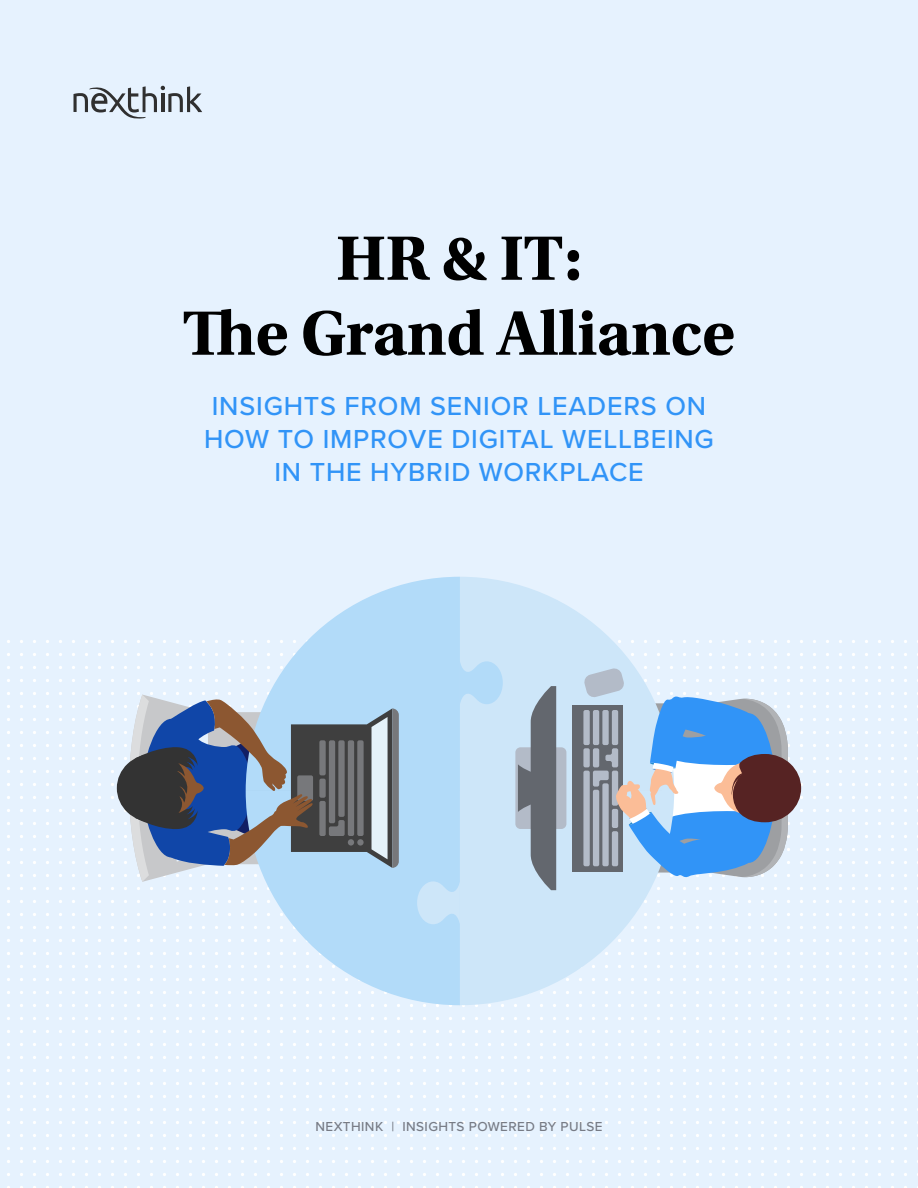
<style>
.page{position:relative;width:918px;height:1188px;background:#e6f2fe}
.page>*{position:absolute;margin:0;border:0;box-sizing:border-box;transform-origin:0 0}
.t1{font:700 66px/75px "Utopia Std";letter-spacing:-.01em;color:#000;text-align:center}
.t2{font:500 27px/33px "Proxima Nova";letter-spacing:.03em;color:#3194f7;text-align:center}
.t3{font:500 13.5px "Proxima Nova";letter-spacing:.03em;color:#777b85}
</style>
<div class="page">
<svg style="left:74px;top:86px;width:128px;height:33px"></svg>
<svg style="left:460px;top:577px;width:213px;height:214px;fill:#cde6f9"></svg>
<svg style="left:254px;top:577px;width:206px;height:214px;fill:#b2dbf9"></svg>
<svg style="left:460px;top:661px;width:43px;height:43px;background:#b8ddf9"></svg>
<svg style="left:254px;top:791px;width:206px;height:214px;fill:#b2dbf9"></svg>
<svg style="left:460px;top:791px;width:213px;height:214px;fill:#cde6f9"></svg>
<svg style="left:417px;top:881px;width:43px;height:43px;background:#c6e3f9"></svg>
<div style="left:515px;top:747px;width:51px;height:82px;background:#b3bbc8;border-radius:5px"></div>
<svg style="left:518px;top:686px;width:38px;height:204px;background:#848e99"></svg>
<div style="left:573px;top:705px;width:50px;height:166px;background:#63676e"></div>
<svg style="left:580px;top:668px;width:221px;height:212px"></svg>
<svg style="left:117px;top:695px;width:282px;height:187px;background:#7c8ba1"></svg>
<h1 class="t1" style="left:183px;top:225px;width:554px">HR &amp; IT:<br>The Grand Alliance</h1>
<p class="t2" style="left:204px;top:391px;width:511px">INSIGHTS FROM SENIOR LEADERS ON<br>HOW TO IMPROVE DIGITAL WELLBEING<br>IN THE HYBRID WORKPLACE</p>
<p class="t3" style="left:316px;top:1121px;width:288px">NEXTHINK | INSIGHTS POWERED BY PULSE</p>
</div>
